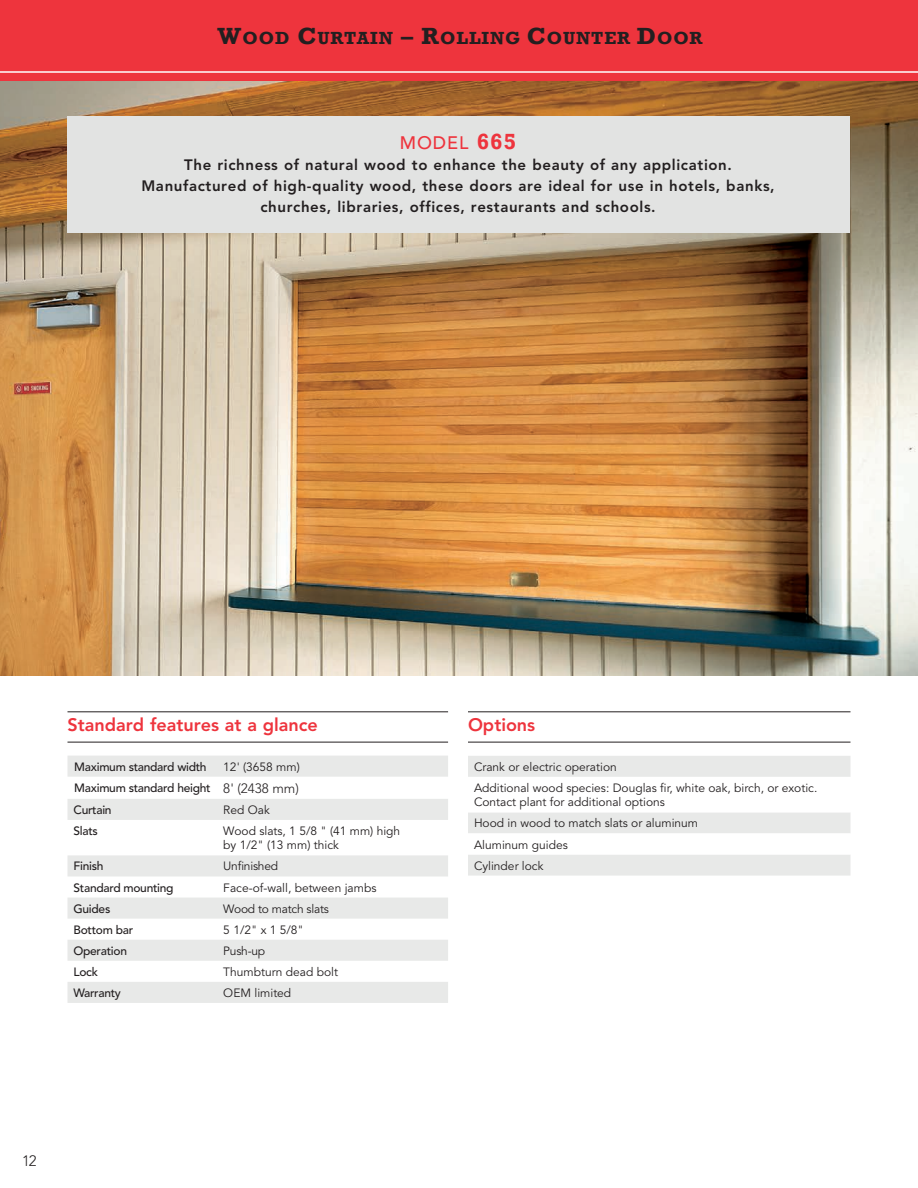
<style>
.page{position:relative;width:918px;height:1188px;background:#fff}
.page>*{position:absolute;margin:0;border:0;box-sizing:border-box;transform-origin:0 0}
.t1{font:800 18px "Avenir LT Std";color:#ee343d}
.t2{font:700 18px "Rockwell";letter-spacing:.05em;color:#231f20}
.t3{font:500 18px "Avenir LT Std";letter-spacing:.05em;color:#ee343d}
.t4{font:800 15px/21px "Avenir LT Std";letter-spacing:.04em;color:#231f20;text-align:center}
.t5{font:300 15px "Avenir LT Std";color:#231f20}
.t6{font:12px/21px "Avenir LT Std";color:#231f20}
.t7{font:500 12px/21px "Avenir LT Std";letter-spacing:-.025em;color:#231f20;text-align:right}
.t8{font:12px "Avenir LT Std";letter-spacing:-.02em;color:#231f20}
.s1{font-size:24px}
.s2{font-family:"Rockwell";font-weight:700;font-size:22.5px}
.s3{font-weight:400}
.s4{font-weight:300;font-size:13.5px}
</style>
<div class="page">
<img style="left:0;top:81px;width:918px;height:595px">
<div style="left:68px;top:117px;width:782px;height:116px;background:#e2e3e2"></div>
<div style="left:468px;top:756px;width:382px;height:120px;background:#e8e9e8"></div>
<svg style="left:468px;top:777px;width:382px;height:78px"></svg>
<hr style="left:68px;top:712px;width:380px;height:1px;background:#231f20">
<hr style="left:68px;top:742px;width:380px;height:1px;background:#231f20">
<svg style="left:68px;top:756px;width:380px;height:247px;fill:#eff0ef"></svg>
<hr style="left:468px;top:712px;width:382px;height:1px;background:#231f20">
<hr style="left:468px;top:742px;width:382px;height:1px;background:#231f20">
<div style="left:0;top:0;width:918px;height:81px;background:#ee343d"></div>
<hr style="left:0;top:71px;width:918px;height:2px;background:#fff">
<h1 class="t2" style="left:218px;top:27px;width:487px"><span class="s1">W</span>OOD <span class="s1">C</span>URTAIN <span class="s1">– R</span>OLLING <span class="s1">C</span>OUNTER <span class="s1">D</span>OOR</h1>
<h1 class="t3" style="left:400px;top:132px;width:118px">MODEL <span class="s2">665</span></h1>
<p class="t4" style="left:141px;top:154px;width:635px">The richness of natural wood to enhance the beauty of any application.<br>Manufactured of high-quality wood, these doors are ideal for use in hotels, banks, churches, libraries, offices, restaurants and schools.</p>
<h1 class="t1" style="left:68px;top:714px;width:252px">Standard features at a glance</h1>
<p class="t7" style="left:74px;top:756px;width:134px">Maximum standard width</p>
<p class="t7" style="left:74px;top:756px;width:227px"><span class="s3">12' (3658 mm)<br></span>Maximum standard height <span class="s4">8' (2438 mm)</span></p>
<p class="t7" style="left:74px;top:800px;width:40px">Curtain</p>
<p class="t6" style="left:223px;top:800px;width:48px">Red Oak</p>
<p class="t7" style="left:74px;top:821px;width:26px">Slats</p>
<p class="t6" style="left:223px;top:824px;width:178px;line-height:14.4px">Wood slats, 1 5/8 " (41 mm) high by 1/2" (13 mm) thick</p>
<p class="t7" style="left:74px;top:856px;width:31px">Finish</p>
<p class="t8" style="left:223px;top:859px;width:56px">Unfinished</p>
<p class="t7" style="left:74px;top:877px;width:102px">Standard mounting</p>
<p class="t6" style="left:223px;top:877px;width:155px">Face-of-wall, between jambs</p>
<p class="t7" style="left:74px;top:898px;width:38px">Guides</p>
<p class="t8" style="left:223px;top:902px;width:107px">Wood to match slats</p>
<p class="t7" style="left:74px;top:919px;width:61px">Bottom bar</p>
<p class="t6" style="left:223px;top:919px;width:82px">5 1/2" x 1 5/8"</p>
<p class="t7" style="left:74px;top:940px;width:55px">Operation</p>
<p class="t6" style="left:223px;top:940px;width:43px">Push-up</p>
<p class="t7" style="left:74px;top:961px;width:26px">Lock</p>
<p class="t6" style="left:223px;top:962px;width:116px">Thumbturn dead bolt</p>
<p class="t7" style="left:74px;top:983px;width:49px">Warranty</p>
<p class="t6" style="left:223px;top:983px;width:69px">OEM limited</p>
<p class="t5" style="left:22px;top:1152px;width:16px">12</p>
<h1 class="t1" style="left:468px;top:714px;width:69px">Options</h1>
<p class="t6" style="left:474px;top:757px;width:345px">Crank or electric operation<br>Additional wood species: Douglas fir, white oak, birch, or exotic.</p>
<p class="t6" style="left:474px;top:792px;width:226px">Contact plant for additional options<br>Hood in wood to match slats or aluminum<br>Aluminum guides<br>Cylinder lock</p>
</div>
